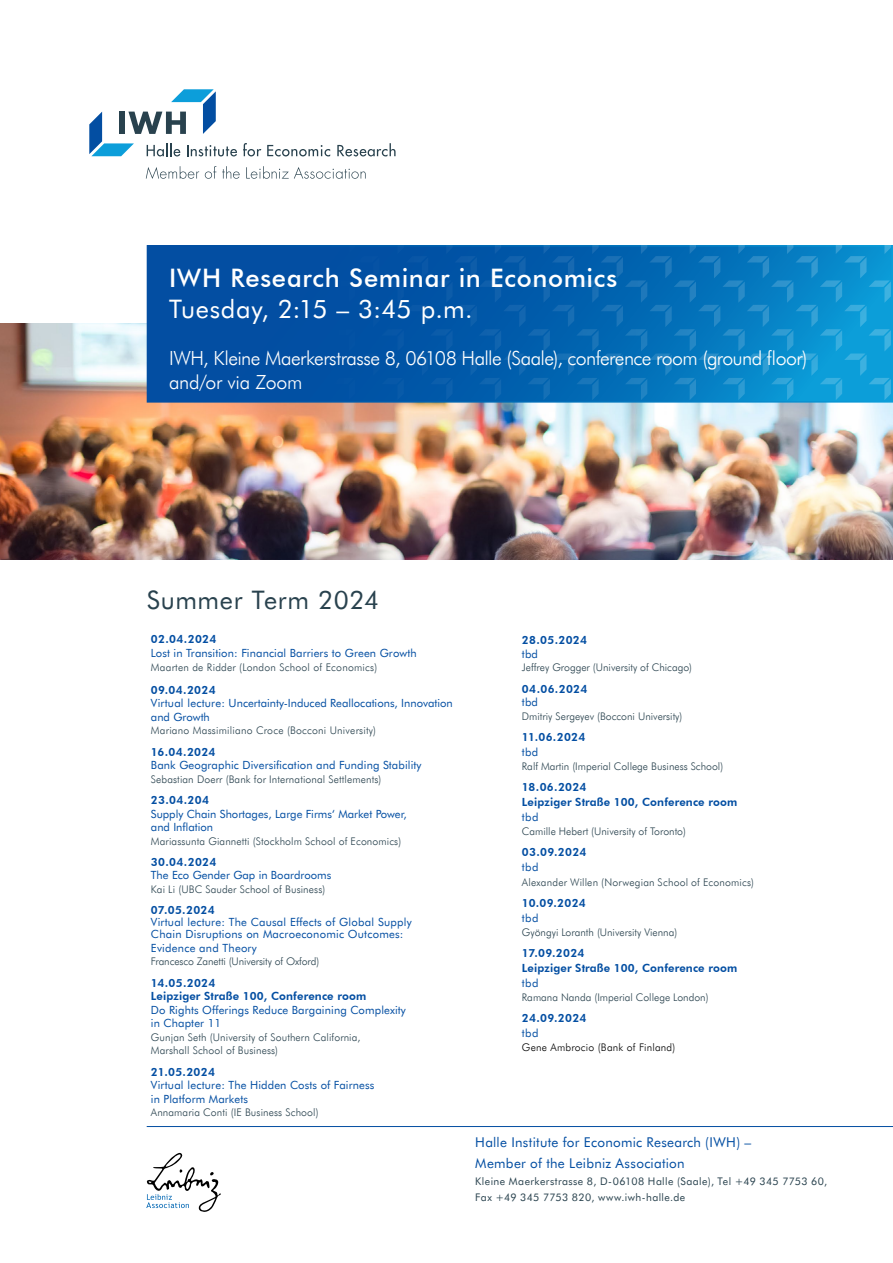
<style>
.page{position:relative;width:893px;height:1263px;background:#fff}
.page>*{position:absolute;margin:0;border:0;box-sizing:border-box;transform-origin:0 0}
.t1{font:500 25.5px "Futura BT";letter-spacing:.025em;color:#fff}
.t2{font:25.5px "Futura BT";letter-spacing:.03em;color:#fff}
.t3{font:25.5px "Futura BT";letter-spacing:.02em;color:#29424e}
.t4{font:300 19.5px/24px "Futura BT";letter-spacing:-.03em;color:#fff}
.t5{font:13.5px/21px "Futura BT";letter-spacing:.02em;color:#034ea2}
.t6{font:11.25px/13.5px "Futura BT";letter-spacing:.01em;color:#034ea2}
.t7{font:800 11.25px/15px "Futura BT";letter-spacing:.01em;color:#034ea2}
.t8{font:300 10.5px/13.5px "Futura BT";letter-spacing:.01em;color:#29424e}
.t9{font:10.5px/16.5px "Futura BT";letter-spacing:.04em;color:#29424e}
.t10{font:300 10.5px "Futura BT";letter-spacing:-.01em;color:#29424e}
.t11{font:300 10.5px "Futura BT";letter-spacing:.02em;color:#000}
</style>
<div class="page">
<img style="left:0;top:324px;width:893px;height:235px">
<div style="left:147px;top:246px;width:745px;height:156px;background:#034ea2"></div>
<svg style="left:260px;top:245px;width:631px;height:155px"></svg>
<hr style="left:147px;top:1126px;width:746px;height:1px;background:#034ea2">
<svg style="left:146px;top:1152px;width:75px;height:60px"></svg>
<svg style="left:243px;top:143px;width:18px;height:13px"></svg>
<svg style="left:267px;top:145px;width:63px;height:11px"></svg>
<svg style="left:337px;top:143px;width:59px;height:13px"></svg>
<svg style="left:146px;top:166px;width:53px;height:13px"></svg>
<svg style="left:205px;top:166px;width:11px;height:13px"></svg>
<svg style="left:222px;top:166px;width:18px;height:13px"></svg>
<svg style="left:246px;top:166px;width:120px;height:13px"></svg>
<svg style="left:89px;top:89px;width:148px;height:67px"></svg>
<h1 class="t1" style="left:169px;top:262px;width:450px">IWH Research Seminar in Economics</h1>
<h1 class="t2" style="left:169px;top:293px;width:305px">Tuesday, 2:15 – 3:45 p.m.</h1>
<h2 class="t4" style="left:169px;top:345px;width:640px">IWH, Kleine Maerkerstrasse 8, 06108 Halle (Saale), conference room (ground floor) and/or via Zoom</h2>
<h1 class="t3" style="left:147px;top:583px;width:234px">Summer Term 2024</h1>
<p class="t7" style="left:151px;top:631px;width:67px">02.04.2024</p>
<p class="t6" style="left:151px;top:646px;width:267px">Lost in Transition: Financial Barriers to Green Growth</p>
<p class="t8" style="left:151px;top:660px;width:228px">Maarten de Ridder (London School of Economics)</p>
<p class="t7" style="left:151px;top:682px;width:66px">09.04.2024</p>
<p class="t6" style="left:151px;top:696px;width:303px">Virtual lecture: Uncertainty-Induced Reallocations, Innovation and Growth</p>
<p class="t8" style="left:151px;top:723px;width:227px">Mariano Massimiliano Croce (Bocconi University)</p>
<p class="t7" style="left:151px;top:744px;width:66px">16.04.2024</p>
<p class="t6" style="left:151px;top:758px;width:272px">Bank Geographic Diversification and Funding Stability</p>
<p class="t8" style="left:151px;top:772px;width:232px">Sebastian Doerr (Bank for International Settlements)</p>
<p class="t7" style="left:151px;top:792px;width:60px">23.04.204</p>
<p class="t6" style="left:151px;top:807px;width:257px">Supply Chain Shortages, Large Firms‘ Market Power, and Inflation</p>
<p class="t8" style="left:151px;top:834px;width:252px">Mariassunta Giannetti (Stockholm School of Economics)</p>
<p class="t7" style="left:151px;top:854px;width:67px">30.04.2024</p>
<p class="t6" style="left:151px;top:868px;width:182px">The Eco Gender Gap in Boardrooms</p>
<p class="t8" style="left:151px;top:882px;width:176px">Kai Li (UBC Sauder School of Business)</p>
<p class="t7" style="left:151px;top:903px;width:65px">07.05.2024</p>
<p class="t6" style="left:151px;top:916px;width:262px;line-height:12px">Virtual lecture: The Causal Effects of Global Supply<br>Chain Disruptions on Macroeconomic Outcomes:</p>
<p class="t6" style="left:151px;top:941px;width:107px">Evidence and Theory</p>
<p class="t10" style="left:151px;top:955px;width:170px">Francesco Zanetti (University of Oxford)</p>
<p class="t7" style="left:151px;top:976px;width:217px;line-height:13.5px">14.05.2024<br>Leipziger Straße 100, Conference room</p>
<p class="t6" style="left:151px;top:1003px;width:256px">Do Rights Offerings Reduce Bargaining Complexity in Chapter 11</p>
<p class="t8" style="left:151px;top:1030px;width:211px">Gunjan Seth (University of Southern California,<br>Marshall School of Business)</p>
<p class="t7" style="left:151px;top:1064px;width:65px">21.05.2024</p>
<p class="t6" style="left:151px;top:1078px;width:225px">Virtual lecture: The Hidden Costs of Fairness in Platform Markets</p>
<p class="t8" style="left:151px;top:1105px;width:169px">Annamaria Conti (IE Business School)</p>
<p class="t7" style="left:522px;top:633px;width:67px">28.05.2024</p>
<p class="t6" style="left:522px;top:647px;width:18px">tbd</p>
<p class="t8" style="left:522px;top:661px;width:172px">Jeffrey Grogger (University of Chicago)</p>
<p class="t7" style="left:522px;top:681px;width:67px">04.06.2024</p>
<p class="t6" style="left:522px;top:695px;width:18px">tbd</p>
<p class="t8" style="left:522px;top:709px;width:162px">Dmitriy Sergeyev (Bocconi University)</p>
<p class="t7" style="left:522px;top:730px;width:65px">11.06.2024</p>
<p class="t6" style="left:522px;top:745px;width:18px">tbd</p>
<p class="t8" style="left:522px;top:759px;width:203px">Ralf Martin (Imperial College Business School)</p>
<p class="t7" style="left:522px;top:779px;width:217px">18.06.2024<br>Leipziger Straße 100, Conference room</p>
<p class="t6" style="left:522px;top:810px;width:18px">tbd</p>
<p class="t8" style="left:522px;top:824px;width:166px">Camille Hebert (University of Toronto)</p>
<p class="t7" style="left:522px;top:844px;width:66px">03.09.2024</p>
<p class="t6" style="left:522px;top:860px;width:18px">tbd</p>
<p class="t8" style="left:522px;top:875px;width:234px">Alexander Willen (Norwegian School of Economics)</p>
<p class="t7" style="left:522px;top:896px;width:65px">10.09.2024</p>
<p class="t6" style="left:522px;top:911px;width:18px">tbd</p>
<p class="t8" style="left:522px;top:925px;width:157px">Gyöngyi Loranth (University Vienna)</p>
<p class="t7" style="left:522px;top:946px;width:217px">17.09.2024<br>Leipziger Straße 100, Conference room</p>
<p class="t6" style="left:522px;top:976px;width:18px">tbd</p>
<p class="t8" style="left:522px;top:990px;width:188px">Ramana Nanda (Imperial College London)</p>
<p class="t7" style="left:522px;top:1010px;width:66px">24.09.2024</p>
<p class="t6" style="left:522px;top:1026px;width:18px">tbd</p>
<p class="t11" style="left:522px;top:1040px;width:155px">Gene Ambrocio (Bank of Finland)</p>
<p class="t5" style="left:475px;top:1132px;width:278px">Halle Institute for Economic Research (IWH) –<br>Member of the Leibniz Association</p>
<p class="t9" style="left:475px;top:1172px;width:354px">Kleine Maerkerstrasse 8, D-06108 Halle (Saale), Tel +49 345 7753 60,<br>Fax +49 345 7753 820, www.iwh-halle.de</p>
</div>
